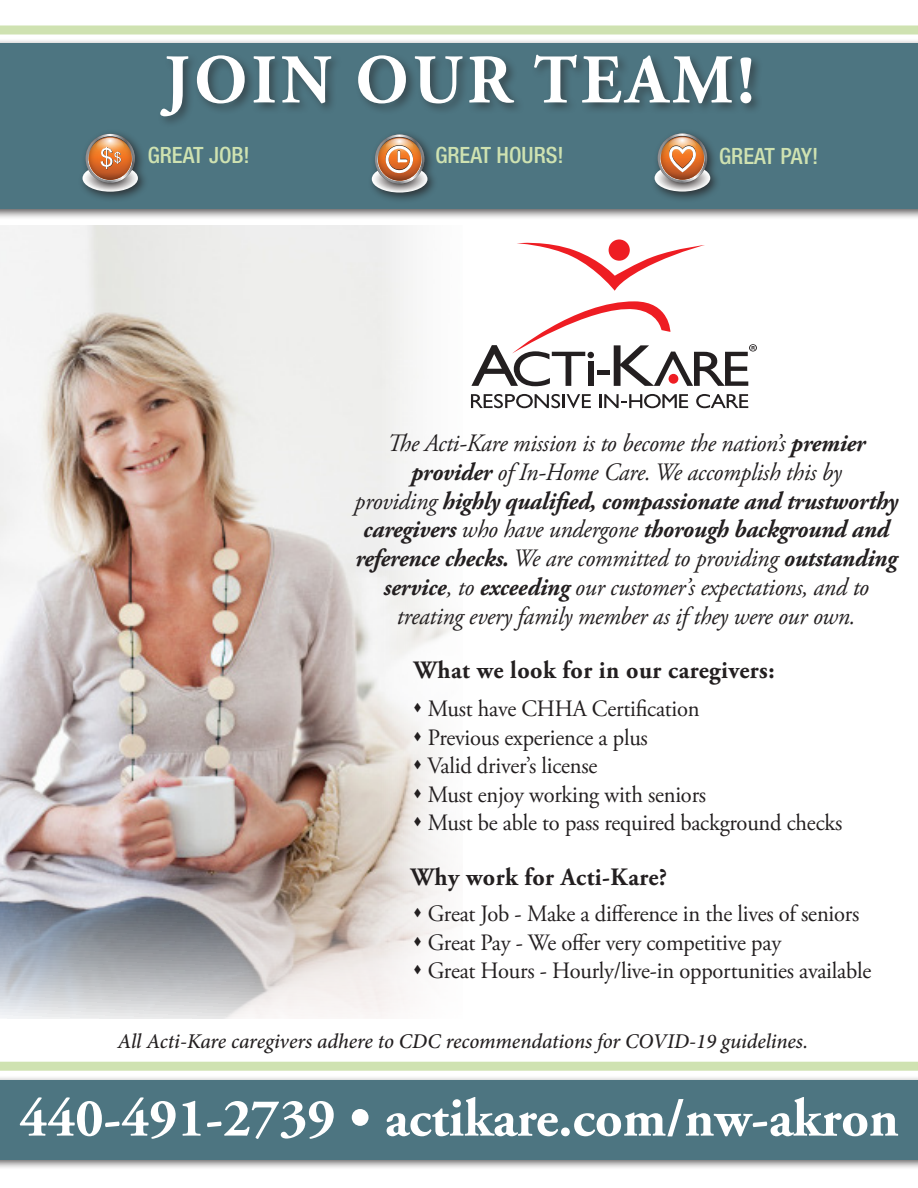
<style>
.page{position:relative;width:918px;height:1188px;background:#fff}
.page>*{position:absolute;margin:0;border:0;box-sizing:border-box;transform-origin:0 0}
.t1{font:700 69.45px "Adobe Garamond Pro";letter-spacing:.065em;color:#fff}
.t2{font:700 54px "Adobe Garamond";color:#fff}
.t3{font:italic 24.9px "Adobe Garamond Pro";letter-spacing:-.01em;color:#231f20;scale:.96 1}
.t4{font:italic 700 24.9px "Adobe Garamond Pro";letter-spacing:-.01em;color:#231f20;scale:.96 1}
.t5{font:700 24.9px "Adobe Garamond Pro";letter-spacing:.02em;color:#231f20;scale:.96 1}
.t6{font:23.4px "Adobe Garamond Pro";letter-spacing:-.01em;color:#231f20;scale:.96 1}
.t7{font:500 condensed 22.5px "Helvetica Neue";color:#cfe2b1}
.t8{font:500 condensed 22.5px "Helvetica Neue";letter-spacing:-.02em;color:#cfe2b1}
.t9{font:italic 500 21px "Minion Pro";letter-spacing:-.005em;color:#231f20}
.s1{font-weight:700}
.s2{font-weight:400}
</style>
<div class="page">
<img style="left:0;top:225px;width:456px;height:793px">
<svg style="left:517px;top:241px;width:188px;height:50px"></svg>
<div style="left:609px;top:239px;width:21px;height:22px;background:#ee1d23;border-radius:50%"></div>
<svg style="left:471px;top:394px;width:120px;height:14px"></svg>
<svg style="left:600px;top:394px;width:88px;height:14px"></svg>
<svg style="left:696px;top:394px;width:52px;height:14px"></svg>
<svg style="left:471px;top:301px;width:286px;height:85px"></svg>
<div style="left:0;top:38px;width:918px;height:182px;background:#231f20;opacity:.75"></div>
<div style="left:0;top:44px;width:918px;height:165px;background:#4d7581"></div>
<div style="left:157px;top:52px;width:606px;height:76px;background:#231f20;opacity:.5"></div>
<div style="left:0;top:26px;width:918px;height:8px;background:#cfe2b1"></div>
<div style="left:650px;top:128px;width:71px;height:75px;background:#231f20;opacity:.75"></div>
<svg style="left:658px;top:134px;width:49px;height:49px"></svg>
<svg style="left:660px;top:136px;width:45px;height:44px"></svg>
<svg style="left:661px;top:137px;width:43px;height:43px"></svg>
<svg style="left:668px;top:137px;width:28px;height:18px"></svg>
<svg style="left:655px;top:146px;width:55px;height:46px;background:#b68f77"></svg>
<div style="left:78px;top:129px;width:71px;height:74px;background:#231f20;opacity:.75"></div>
<svg style="left:86px;top:134px;width:49px;height:49px"></svg>
<svg style="left:88px;top:136px;width:44px;height:44px"></svg>
<svg style="left:89px;top:137px;width:43px;height:43px"></svg>
<svg style="left:96px;top:138px;width:28px;height:17px"></svg>
<svg style="left:83px;top:147px;width:55px;height:45px;background:#b48b71"></svg>
<div style="left:367px;top:129px;width:72px;height:75px;background:#231f20;opacity:.75"></div>
<svg style="left:375px;top:135px;width:49px;height:49px"></svg>
<svg style="left:377px;top:137px;width:45px;height:44px"></svg>
<svg style="left:378px;top:138px;width:43px;height:43px"></svg>
<svg style="left:386px;top:138px;width:28px;height:18px"></svg>
<svg style="left:372px;top:145px;width:55px;height:48px;background:#b5927a"></svg>
<div style="left:0;top:1075px;width:918px;height:96px;background:#231f20;opacity:.75"></div>
<div style="left:0;top:1080px;width:918px;height:79px;background:#4d7581"></div>
<div style="left:0;top:1062px;width:918px;height:9px;background:#cfe2b1"></div>
<p class="t1" style="left:164px;top:40px;width:592px">JOIN OUR TEAM!</p>
<p class="t7" style="left:148px;top:141px;width:104px">GREAT JOB!</p>
<p class="t7" style="left:435px;top:141px;width:130px">GREAT HOURS!</p>
<p class="t8" style="left:719px;top:142px;width:101px">GREAT PAY!</p>
<p class="t3" style="left:387px;top:428px;width:500px">The Acti-Kare mission is to become the nation’s <span class="s1">premier</span></p>
<p class="t3" style="left:411px;top:457px;width:450px"><span class="s1">provider</span> of In-Home Care. We accomplish this by</p>
<p class="t4" style="left:355px;top:486px;width:568px"><span class="s2">providing</span> highly qualified, compassionate and trustworthy</p>
<p class="t4" style="left:363px;top:515px;width:549px">caregivers <span class="s2">who have undergone</span> thorough background and</p>
<p class="t4" style="left:355px;top:544px;width:566px">reference checks. <span class="s2">We are committed to providing</span> outstanding</p>
<p class="t3" style="left:384px;top:572px;width:507px"><span class="s1">service</span>, to <span class="s1">exceeding</span> our customer’s expectations, and to</p>
<p class="t3" style="left:397px;top:601px;width:479px">treating every family member as if they were our own.</p>
<p class="t5" style="left:414px;top:656px;width:377px">What we look for in our caregivers:</p>
<p class="t6" style="left:412px;top:695px;width:301px">▲ Must have CHHA Certification</p>
<p class="t6" style="left:412px;top:723px;width:247px">▲ Previous experience a plus</p>
<p class="t6" style="left:412px;top:752px;width:194px">▲ Valid driver’s license</p>
<p class="t6" style="left:412px;top:780px;width:307px">▲ Must enjoy working with seniors</p>
<p class="t6" style="left:412px;top:809px;width:449px">▲ Must be able to pass required background checks</p>
<p class="t5" style="left:411px;top:863px;width:268px">Why work for Acti-Kare?</p>
<p class="t6" style="left:412px;top:900px;width:467px">▲ Great Job - Make a difference in the lives of seniors</p>
<p class="t6" style="left:412px;top:928px;width:386px">▲ Great Pay - We offer very competitive pay</p>
<p class="t6" style="left:412px;top:957px;width:479px">▲ Great Hours - Hourly/live-in opportunities available</p>
<p class="t9" style="left:118px;top:1027px;width:692px">All Acti-Kare caregivers adhere to CDC recommendations for COVID-19 guidelines.</p>
<p class="t2" style="left:19px;top:1089px;width:881px">440-491-2739 • actikare.com/nw-akron</p>
</div>
